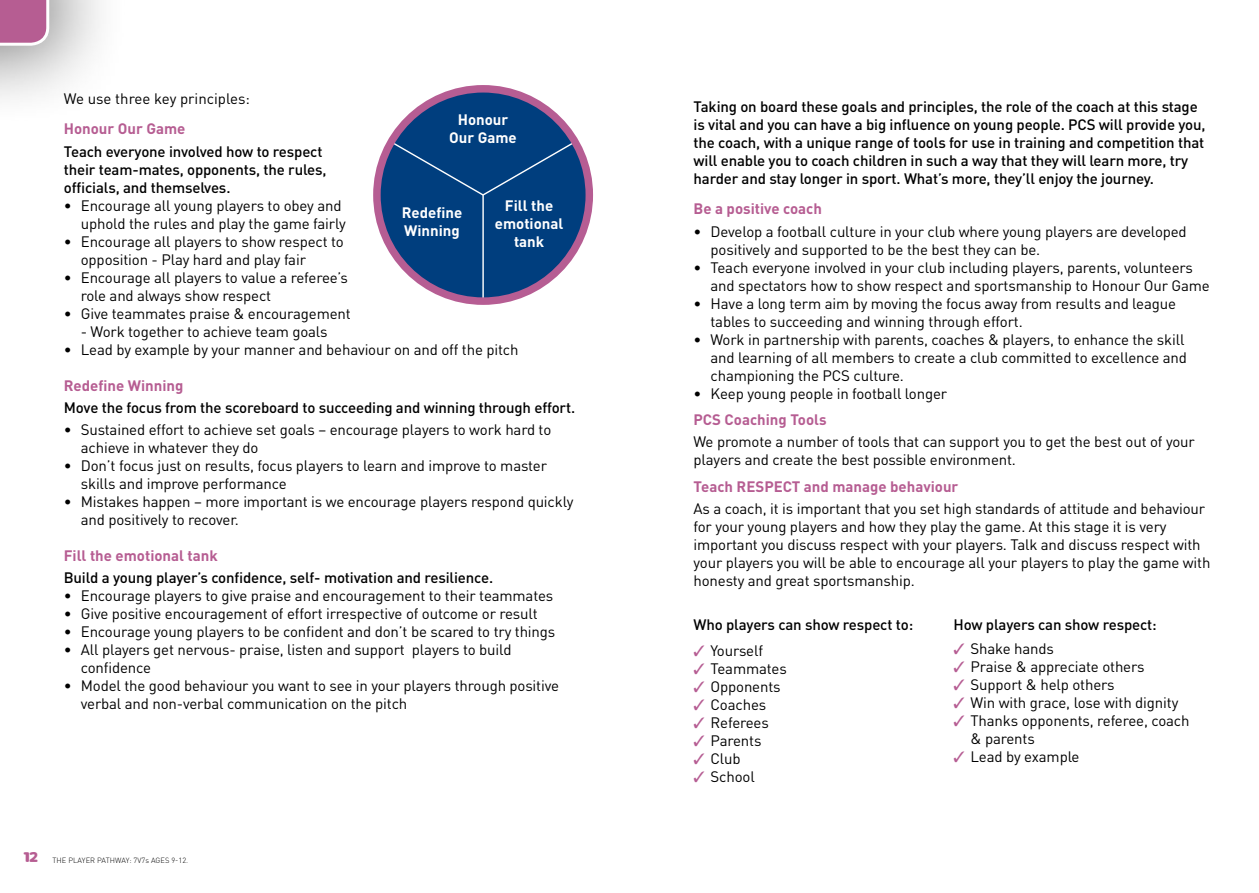
<style>
.page{position:relative;width:1259px;height:893px;background:#fff}
.page>*{position:absolute;margin:0;border:0;box-sizing:border-box;transform-origin:0 0}
.t1{font:15px/18px "DIN Pro";letter-spacing:-.01em;color:#000}
.t2{font:500 15px/18px "DIN Pro";letter-spacing:-.01em;color:#000}
.t3{font:700 15px "DIN Pro";color:#b65d92}
.t4{font:700 15px/18px "DIN Pro";color:#fff;text-align:center}
.t5{font:300 7.5px "DIN Pro";letter-spacing:.005em;color:#000}
.s1{font-family:"Insaniburger";font-weight:400;font-size:14.7px;color:#b65d92}
.s2{color:#b65d93}
</style>
<div class="page">
<div style="left:377px;top:89px;width:212px;height:212px;background:#003e7e;border-radius:50%"></div>
<hr style="left:482px;top:195px;width:2px;height:110px;background:#fff">
<svg style="left:386px;top:138px;width:194px;height:59px"></svg>
<div style="left:373px;top:85px;width:220px;height:220px;border:8px solid #b65d93;border-radius:50%"></div>
<div style="left:0;top:0;width:131px;height:128px;background:#000;opacity:.5"></div>
<svg style="left:0;top:0;width:49px;height:46px;background:#be729f"></svg>
<p class="t1" style="left:64px;top:89px;width:188px">We use three key principles:</p>
<p class="t3" style="left:64px;top:119px;width:123px">Honour Our Game</p>
<p class="t2" style="left:64px;top:142px;width:264px">Teach everyone involved how to respect their team-mates, opponents, the rules, officials, and themselves.</p>
<p class="t1" style="left:64px;top:196px;width:283px;text-align:right">• Encourage all young players to obey and uphold the rules and play the game fairly</p>
<p class="t1" style="left:81px;top:232px;width:264px;text-indent:-17px">• Encourage all players to show respect to opposition - Play hard and play fair</p>
<p class="t1" style="left:81px;top:268px;width:269px;text-indent:-17px">• Encourage all players to value a referee’s role and always show respect</p>
<p class="t1" style="left:64px;top:304px;width:288px">• Give teammates praise &amp; encouragement</p>
<p class="t1" style="left:81px;top:322px;width:248px">- Work together to achieve team goals</p>
<p class="t1" style="left:64px;top:340px;width:456px">• Lead by example by your manner and behaviour on and off the pitch</p>
<p class="t3" style="left:64px;top:375px;width:121px">Redefine Winning</p>
<p class="t2" style="left:64px;top:398px;width:513px">Move the focus from the scoreboard to succeeding and winning through effort.</p>
<p class="t1" style="left:81px;top:420px;width:472px;text-indent:-17px">• Sustained effort to achieve set goals – encourage players to work hard to achieve in whatever they do</p>
<p class="t1" style="left:81px;top:456px;width:468px;text-indent:-17px">• Don’t focus just on results, focus players to learn and improve to master skills and improve performance</p>
<p class="t1" style="left:81px;top:492px;width:494px;text-indent:-17px">• Mistakes happen – more important is we encourage players respond quickly and positively to recover.</p>
<p class="t3" style="left:64px;top:545px;width:155px">Fill the emotional tank</p>
<p class="t2" style="left:64px;top:568px;width:431px">Build a young player’s confidence, self- motivation and resilience.</p>
<p class="t1" style="left:64px;top:586px;width:491px">• Encourage players to give praise and encouragement to their teammates</p>
<p class="t1" style="left:64px;top:604px;width:475px">• Give positive encouragement of effort irrespective of outcome or result</p>
<p class="t1" style="left:64px;top:622px;width:493px">• Encourage young players to be confident and don’t be scared to try things</p>
<p class="t1" style="left:81px;top:640px;width:432px;text-indent:-17px">• All players get nervous- praise, listen and support players to build confidence</p>
<p class="t1" style="left:81px;top:676px;width:480px;text-indent:-17px">• Model the good behaviour you want to see in your players through positive verbal and non-verbal communication on the pitch</p>
<p class="t4" style="left:449px;top:110px;width:69px">Honour<br>Our Game</p>
<p class="t4" style="left:402px;top:203px;width:62px;text-align:left">Redefine<br>Winning</p>
<p class="t4" style="left:495px;top:196px;width:70px">Fill the emotional tank</p>
<p class="t5" style="left:23px;top:855px;width:166px"><span class="s1">12</span> THE PLAYER PATHWAY: 7V7s AGES 9-12.</p>
<p class="t2" style="left:693px;top:97px;width:513px">Taking on board these goals and principles, the role of the coach at this stage is vital and you can have a big influence on young people. PCS will provide you, the coach, with a unique range of tools for use in training and competition that will enable you to coach children in such a way that they will learn more, try harder and stay longer in sport. What’s more, they’ll enjoy the journey.</p>
<p class="t3" style="left:693px;top:199px;width:130px">Be a positive coach</p>
<p class="t1" style="left:710px;top:222px;width:478px;text-indent:-17px">• Develop a football culture in your club where young players are developed positively and supported to be the best they can be.</p>
<p class="t1" style="left:710px;top:258px;width:501px;text-indent:-17px">• Teach everyone involved in your club including players, parents, volunteers and spectators how to show respect and sportsmanship to Honour Our Game</p>
<p class="t1" style="left:710px;top:294px;width:467px;text-indent:-17px">• Have a long term aim by moving the focus away from results and league tables to succeeding and winning through effort.</p>
<p class="t1" style="left:710px;top:330px;width:478px;text-indent:-17px">• Work in partnership with parents, coaches &amp; players, to enhance the skill and learning of all members to create a club committed to excellence and championing the PCS culture.</p>
<p class="t1" style="left:693px;top:384px;width:255px">• Keep young people in football longer</p>
<p class="t3" style="left:693px;top:410px;width:135px">PCS Coaching Tools</p>
<p class="t1" style="left:693px;top:432px;width:503px">We promote a number of tools that can support you to get the best out of your players and create the best possible environment.</p>
<p class="t3" style="left:693px;top:476px;width:266px">Teach RESPECT and manage behaviour</p>
<p class="t1" style="left:693px;top:499px;width:518px">As a coach, it is important that you set high standards of attitude and behaviour for your young players and how they play the game. At this stage it is very important you discuss respect with your players. Talk and discuss respect with your players you will be able to encourage all your players to play the game with honesty and great sportsmanship.</p>
<p class="t2" style="left:693px;top:615px;width:221px">Who players can show respect to:</p>
<p class="t2" style="left:953px;top:615px;width:205px">How players can show respect:</p>
<p class="t1" style="left:693px;top:641px;width:71px"><span class="s2">✓</span> Yourself</p>
<p class="t1" style="left:693px;top:659px;width:95px"><span class="s2">✓</span> Teammates</p>
<p class="t1" style="left:693px;top:677px;width:89px"><span class="s2">✓</span> Opponents</p>
<p class="t1" style="left:693px;top:695px;width:74px"><span class="s2">✓</span> Coaches</p>
<p class="t1" style="left:693px;top:713px;width:77px"><span class="s2">✓</span> Referees</p>
<p class="t1" style="left:693px;top:731px;width:69px"><span class="s2">✓</span> Parents</p>
<p class="t1" style="left:693px;top:749px;width:49px"><span class="s2">✓</span> Club</p>
<p class="t1" style="left:693px;top:767px;width:63px"><span class="s2">✓</span> School</p>
<p class="t1" style="left:953px;top:639px;width:102px"><span class="s2">✓</span> Shake hands</p>
<p class="t1" style="left:953px;top:657px;width:192px"><span class="s2">✓</span> Praise &amp; appreciate others</p>
<p class="t1" style="left:953px;top:675px;width:163px"><span class="s2">✓</span> Support &amp; help others</p>
<p class="t1" style="left:953px;top:693px;width:226px"><span class="s2">✓</span> Win with grace, lose with dignity</p>
<p class="t1" style="left:970px;top:711px;width:220px;text-indent:-17px"><span class="s2">✓</span> Thanks opponents, referee, coach &amp; parents</p>
<p class="t1" style="left:953px;top:747px;width:128px"><span class="s2">✓</span> Lead by example</p>
</div>
